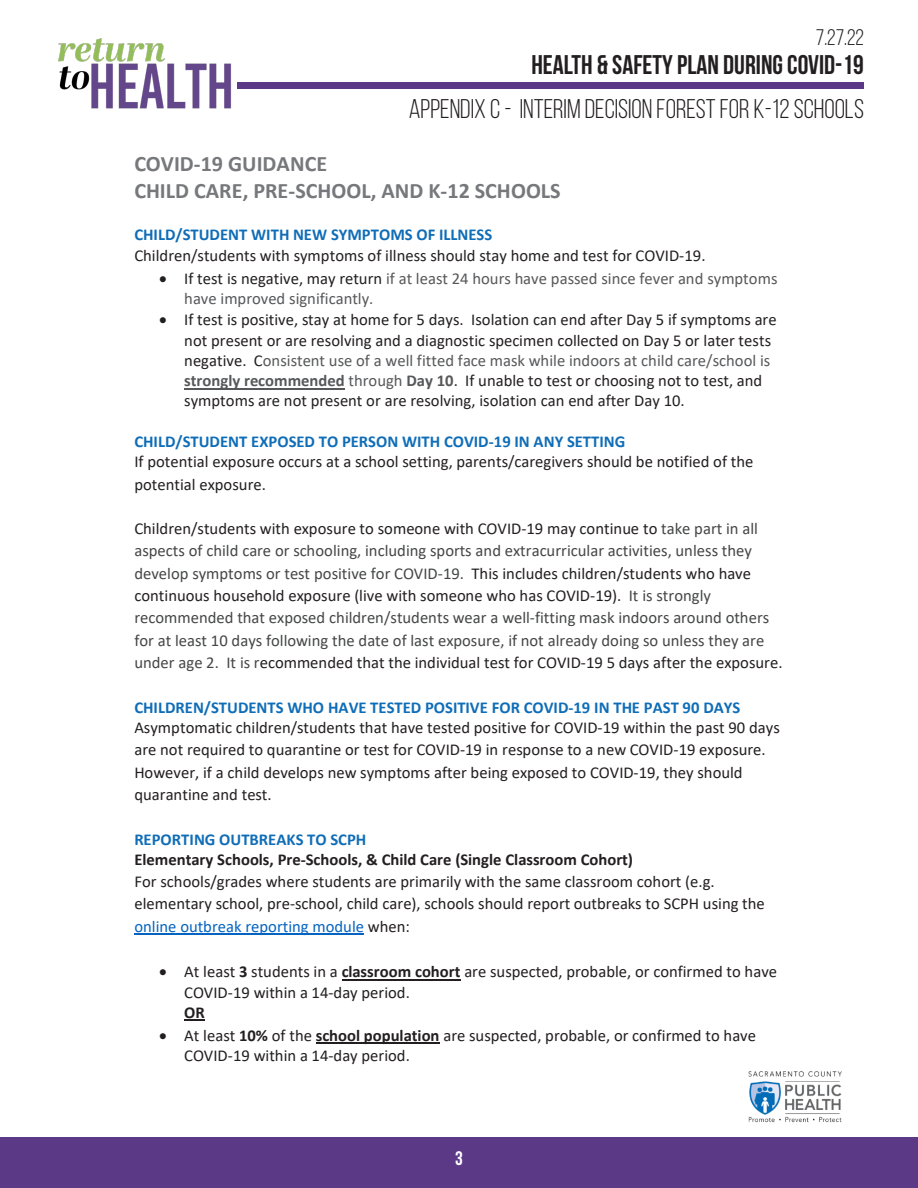
<style>
.page{position:relative;width:918px;height:1188px;background:#fff}
.page>*{position:absolute;margin:0;border:0;box-sizing:border-box;transform-origin:0 0}
.t1{font:27px "Bebas Neue";color:#231f20}
.t2{font:700 27px "Bebas Neue";color:#231f20}
.t3{font:22.5px "Bebas Neue";color:#231f20}
.t4{font:700 22.05px/27.2px "Calibri";color:#76787b}
.t5{font:700 19.5px "Bebas Neue";color:#fff}
.t6{font:16.65px/20.2px "Calibri";color:#231f20}
.t7{font:16.65px/22.4px "Calibri";color:#454647}
.t8{font:16.65px/20.2px "Calibri";color:#57585a}
.t9{font:700 16.65px/20.2px "Calibri";color:#231f20}
.s1{font-weight:700;color:#0f6db7}
.s2{color:#231f20}
.s3{color:#57585a}
.s4{font-weight:700;color:#57585a}
.s5{color:#0f6db7}
.s6{color:#0563c1}
.s7{font-weight:700}
</style>
<div class="page">
<div style="left:238px;top:82px;width:626px;height:6px;background:#5b3986"></div>
<div style="left:0;top:1138px;width:918px;height:50px;background:#5b3986"></div>
<img style="left:58px;top:38px;width:225px;height:71px">
<img style="left:748px;top:1071px;width:94px;height:52px">
<hr style="left:184px;top:388px;width:161px;height:1px;background:#57585a">
<hr style="left:134px;top:934px;width:230px;height:1px;background:#0563c1">
<hr style="left:342px;top:979px;width:119px;height:1px;background:#231f20">
<svg style="left:184px;top:1020px;width:21px;height:1px"></svg>
<hr style="left:316px;top:1043px;width:124px;height:1px;background:#231f20">
<h2 class="t3" style="left:816px;top:25px;width:50px">7.27.22</h2>
<h1 class="t2" style="left:531px;top:50px;width:334px">HEALTH &amp; SAFETY PLAN DURING COVID-19</h1>
<p class="t1" style="left:409px;top:95px;width:457px">APPENDIX C - INTERIM DECISION FOREST FOR K-12 SCHOOLS</p>
<p class="t4" style="left:134px;top:150px;width:428px">COVID-19 GUIDANCE<br>CHILD CARE, PRE-SCHOOL, AND K-12 SCHOOLS</p>
<p class="t6" style="left:134px;top:224px;width:573px"><span class="s1">CHILD/STUDENT WITH NEW SYMPTOMS OF ILLNESS<br></span>Children/students with symptoms of illness should stay home and test for COVID-19.</p>
<p class="t8" style="left:184px;top:268px;width:595px;text-indent:-25px"><span class="s2">• If test is negative, may return</span> if at least 24 hours have passed since fever and symptoms have improved significantly.</p>
<p class="t6" style="left:184px;top:309px;width:594px;text-indent:-25px">• If test is positive, stay at home for 5 days. Isolation can end after Day 5 if symptoms are not present or are resolving and a diagnostic specimen collected on Day 5 or later tests negative. C<span class="s3">onsistent use of a well fitted face mask while indoors at child care/school is </span><span class="s4">strongly recommended</span> <span class="s3">through</span> <span class="s4">Day 10</span>. If unable to test or choosing not to test, and symptoms are not present or are resolving, isolation can end after Day 10.</p>
<p class="t6" style="left:134px;top:431px;width:621px"><span class="s1">CHILD/STUDENT EXPOSED TO PERSON WITH COVID-19 IN ANY SETTING<br></span>If potential exposure occurs at a school setting, parents/caregivers should be notified of the</p>
<p class="t6" style="left:134px;top:473px;width:133px">potential exposure.</p>
<p class="t7" style="left:134px;top:517px;width:650px"><span class="s2">Children/students with exposure to someone with COVID-19 may continue to</span> take part in all aspects of child care or schooling, including sports and extracurricular activities, unless they develop symptoms or test positive for COVID-19. <span class="s2">This includes children/students who have continuous household exposure (live with someone who has COVID-19).</span> It is strongly recommended that exposed children/students wear a well-fitting mask indoors around others for at least 10 days following the date of last exposure, if not already doing so unless they are under age 2. It is r<span class="s2">ecommended that the individual test for COVID-19 5 days after the exposure.</span></p>
<p class="t6" style="left:134px;top:697px;width:647px"><span class="s1">CHILDREN/STUDENTS WHO HAVE TESTED POSITIVE FOR COVID-19 IN THE PAST 90 DAYS<br></span>Asymptomatic children/students that have tested positive for COVID-19 within the past 90 days</p>
<p class="t6" style="left:134px;top:738px;width:633px;line-height:22.2px">are not required to quarantine or test for COVID-19 in response to a new COVID-19 exposure.<br>However, if a child develops new symptoms after being exposed to COVID-19, they should quarantine and test.</p>
<p class="t9" style="left:134px;top:829px;width:500px"><span class="s5">REPORTING OUTBREAKS TO SCPH<br></span>Elementary Schools, Pre-Schools, &amp; Child Care (Single Classroom Cohort)</p>
<p class="t6" style="left:134px;top:870px;width:632px;line-height:22.4px">For schools/grades where students are primarily with the same classroom cohort (e.g. elementary school, pre-school, child care), schools should report outbreaks to SCPH using the <span class="s6">online outbreak reporting module</span> when:</p>
<p class="t6" style="left:184px;top:961px;width:594px;text-indent:-25px">• At least <span class="s7">3</span> students in a <span class="s7">classroom cohort</span> are suspected, probable, or confirmed to have<br>COVID-19 within a 14-day period.<br><span class="s7">OR</span></p>
<p class="t6" style="left:184px;top:1025px;width:573px;text-indent:-25px">• At least <span class="s7">10%</span> of the <span class="s7">school population</span> are suspected, probable, or confirmed to have<br>COVID-19 within a 14-day period.</p>
<p class="t5" style="left:455px;top:1147px;width:9px">3</p>
</div>
